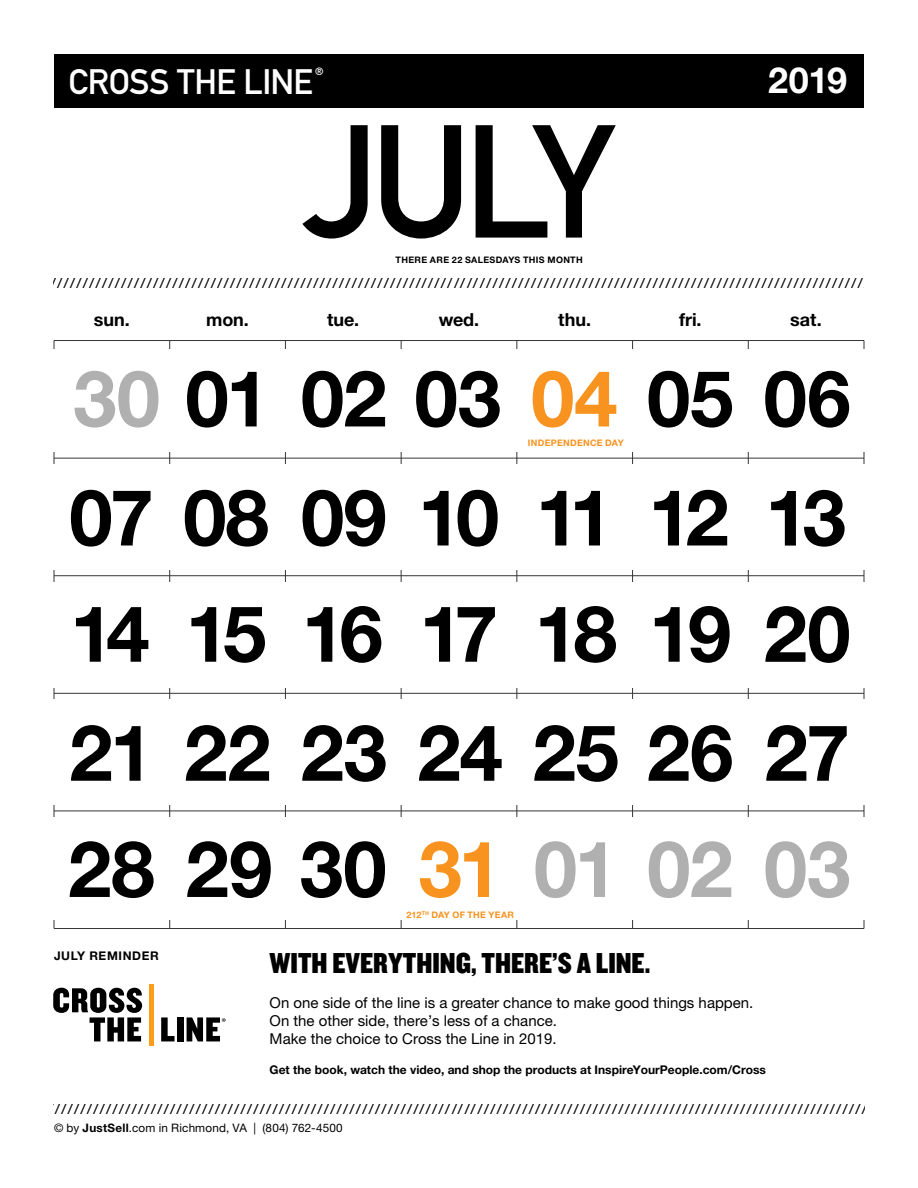
<style>
.page{position:relative;width:918px;height:1188px;background:#fff}
.page>*{position:absolute;margin:0;border:0;box-sizing:border-box;transform-origin:0 0}
.t1{font:157.8px "DIN Mittelschrift Std";color:#000}
.t2{font:700 78px/118.1px "Helvetica Neue LT Std";letter-spacing:-.015em;color:#000}
.t3{font:700 36px "Helvetica Neue LT Std";color:#fff}
.t4{font:34.8px "DIN Mittelschrift Std";letter-spacing:-.015em;color:#fff}
.t5{font:30px "Knockout HTF70 Full Welterwt";color:#000}
.t6{font:700 18px "Helvetica Neue LT Std";letter-spacing:-.005em;color:#000}
.t7{font:15px/18px "Helvetica Neue LT Std";color:#000}
.t8{font:700 12px "Helvetica Neue LT Std";color:#000}
.t9{font:700 12px "Helvetica Neue LT Std";letter-spacing:.05em;color:#000}
.t10{font:11.7px "Helvetica Neue LT Std";letter-spacing:.015em;color:#000}
.t11{font:10.5px "DIN Mittelschrift Std";color:#fff}
.t12{font:700 9px "Helvetica Neue LT Std";letter-spacing:.03em;color:#f7931e}
.t13{font:700 9px "Helvetica Neue LT Std";letter-spacing:.04em;color:#000}
.s1{color:#b0b0b0}
.s2{color:#f7931e}
.s3{font-weight:700}
</style>
<div class="page">
<hr style="left:54px;top:341px;width:1px;height:588px;background:#363636">
<hr style="left:169px;top:341px;width:1px;height:588px;background:#363636">
<hr style="left:285px;top:341px;width:1px;height:588px;background:#363636">
<hr style="left:401px;top:341px;width:1px;height:588px;background:#363636">
<hr style="left:517px;top:341px;width:1px;height:588px;background:#363636">
<hr style="left:632px;top:341px;width:1px;height:588px;background:#363636">
<hr style="left:748px;top:341px;width:1px;height:588px;background:#363636">
<hr style="left:864px;top:341px;width:1px;height:588px;background:#363636">
<hr style="left:54px;top:340px;width:810px;height:1px;background:#363636">
<div style="left:27px;top:464px;width:864px;height:106px;background:#fff"></div>
<div style="left:27px;top:582px;width:864px;height:105px;background:#fff"></div>
<div style="left:27px;top:699px;width:864px;height:106px;background:#fff"></div>
<hr style="left:54px;top:458px;width:810px;height:1px;background:#363636">
<hr style="left:54px;top:575px;width:810px;height:1px;background:#363636">
<hr style="left:54px;top:693px;width:810px;height:1px;background:#363636">
<hr style="left:54px;top:811px;width:810px;height:1px;background:#363636">
<hr style="left:54px;top:928px;width:810px;height:1px;background:#363636">
<svg style="left:53px;top:1105px;width:812px;height:9px"></svg>
<svg style="left:53px;top:278px;width:810px;height:9px"></svg>
<div style="left:54px;top:54px;width:810px;height:54px;background:#000"></div>
<div style="left:149px;top:984px;width:5px;height:62px;background:#ff9d1b"></div>
<svg style="left:161px;top:1017px;width:14px;height:24px"></svg>
<div style="left:177px;top:1017px;width:6px;height:24px;background:#000"></div>
<svg style="left:53px;top:988px;width:89px;height:53px"></svg>
<svg style="left:187px;top:1017px;width:39px;height:24px"></svg>
<p class="t11" style="left:315px;top:65px;width:10px">®</p>
<h3 class="t4" style="left:68px;top:62px;width:246px">CROSS THE LINE</h3>
<h3 class="t3" style="left:768px;top:58px;width:80px">2019</h3>
<h1 class="t1" style="left:302px;top:90px;width:313px">JULY</h1>
<p class="t13" style="left:396px;top:255px;width:189px">THERE ARE 22 SALESDAYS THIS MONTH</p>
<p class="t6" style="left:94px;top:309px;width:37px">sun.</p>
<p class="t6" style="left:206px;top:309px;width:44px">mon.</p>
<p class="t6" style="left:327px;top:309px;width:34px">tue.</p>
<p class="t6" style="left:439px;top:309px;width:42px">wed.</p>
<p class="t6" style="left:558px;top:309px;width:34px">thu.</p>
<p class="t6" style="left:679px;top:309px;width:24px">fri.</p>
<p class="t6" style="left:790px;top:309px;width:33px">sat.</p>
<h2 class="t2" style="left:69px;top:338px;width:783px"><span class="s1">30</span> 01 02 03 <span class="s2">04</span> 05 06<br>07 08 09 10 11 12<br>14 15 16 17 18 19 20<br>21 22 23 24 25 26 27</h2>
<p class="t12" style="left:528px;top:437px;width:97px">INDEPENDENCE DAY</p>
<h2 class="t2" style="left:765px;top:457px;width:82px">13</h2>
<h2 class="t2" style="left:68px;top:808px;width:784px">28 29 30 <span class="s2">31</span> <span class="s1">01 02 03</span></h2>
<p class="t9" style="left:54px;top:948px;width:106px">JULY REMINDER</p>
<p class="t12" style="left:406px;top:909px;width:109px">212<sup>TH</sup> DAY OF THE YEAR</p>
<h3 class="t5" style="left:270px;top:948px;width:382px">WITH EVERYTHING, THERE’S A LINE.</h3>
<p class="t7" style="left:270px;top:994px;width:485px">On one side of the line is a greater chance to make good things happen.<br>On the other side, there’s less of a chance.<br>Make the choice to Cross the Line in 2019.</p>
<p class="t8" style="left:270px;top:1062px;width:498px">Get the book, watch the video, and shop the products at InspireYourPeople.com/Cross</p>
<p class="t10" style="left:54px;top:1120px;width:290px">© by <span class="s3">JustSell</span>.com in Richmond, VA | (804) 762-4500</p>
</div>
